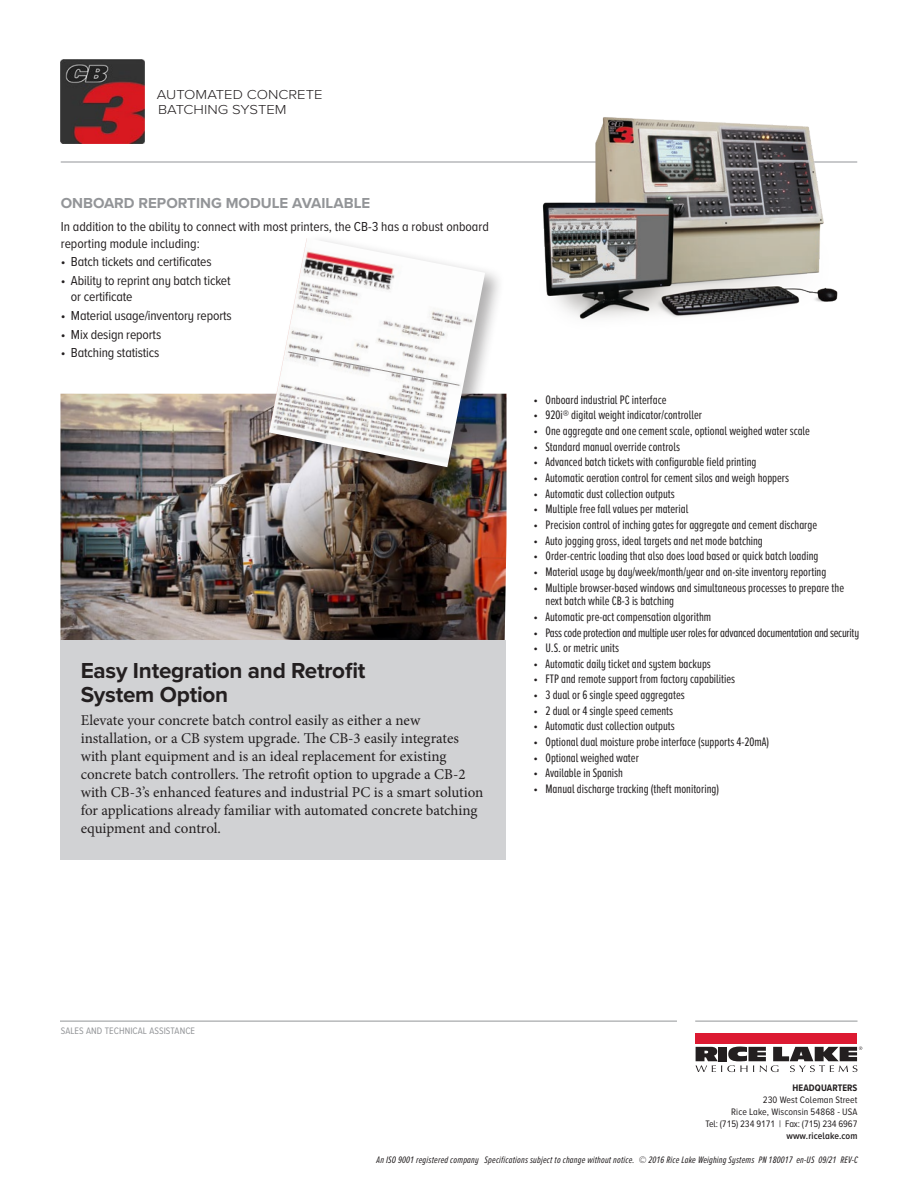
<style>
.page{position:relative;width:918px;height:1188px;background:#fff}
.page>*{position:absolute;margin:0;border:0;box-sizing:border-box;transform-origin:0 0}
.Sub_Headline__Dark{font:700 22.5px/24px "Proxima Nova";letter-spacing:-.01em;color:#231f20}
.Body_Copy{font:15px/18px "Minion Pro";letter-spacing:-.005em;color:#231f20}
.Headline__Dark{font:700 15px "Proxima Nova";color:#939598}
.Headline__Dark-2{font:13.5px/16.5px "Proxima Nova A Cond";letter-spacing:-.01em;color:#231f20}
.Model_Description{font:300 13.5px/15px "Proxima Nova";color:#231f20;scale:1.1 1}
.t1{font:12.75px/13.5px "Proxima Nova A Ex Cn";color:#231f20}
.t2{font:12.75px "Proxima Nova A Ex Cn";letter-spacing:-.02em;color:#231f20}
.RLWS_Signature_1{font:italic 9.75px "Proxima Nova A Ex Cn";letter-spacing:.02em;color:#231f20}
.t3{font:9.75px/12px "Proxima Nova A Cond";letter-spacing:.01em;color:#231f20;text-align:right}
.RLWS_Signature_1-2{font:9.75px "Proxima Nova A Cond";letter-spacing:.01em;color:#939598}
.s1{font-weight:700}
.s2{font-weight:600}
</style>
<div class="page">
<img style="left:60px;top:394px;width:447px;height:246px">
<img style="left:61px;top:60px;width:83px;height:83px">
<hr style="left:61px;top:162px;width:796px;height:1px;background:#939598">
<div style="left:266px;top:233px;width:239px;height:252px;background:#231f20;opacity:.35"></div>
<img style="left:269px;top:238px;width:216px;height:229px">
<img style="left:527px;top:117px;width:331px;height:202px">
<div style="left:696px;top:1033px;width:161px;height:10px;background:#dc1a32"></div>
<svg style="left:696px;top:1046px;width:166px;height:26px"></svg>
<hr style="left:60px;top:1021px;width:617px;height:1px;background:#939598">
<hr style="left:695px;top:1021px;width:163px;height:1px;background:#939598">
<div style="left:60px;top:640px;width:446px;height:219px;background:#d1d2d4"></div>
<p class="Model_Description" style="left:157px;top:86px;width:152px">AUTOMATED CONCRETE<br>BATCHING SYSTEM</p>
<p class="Headline__Dark" style="left:61px;top:192px;width:311px">ONBOARD REPORTING MODULE AVAILABLE</p>
<p class="Headline__Dark-2" style="left:61px;top:218px;width:430px">In addition to the ability to connect with most printers, the CB-3 has a robust onboard reporting module including:</p>
<p class="Headline__Dark-2" style="left:61px;top:253px;width:152px">• Batch tickets and certificates</p>
<p class="Headline__Dark-2" style="left:71px;top:272px;width:161px;text-indent:-10px">• Ability to reprint any batch ticket or certificate</p>
<p class="Headline__Dark-2" style="left:61px;top:307px;width:173px">• Material usage/inventory reports</p>
<p class="Headline__Dark-2" style="left:61px;top:326px;width:102px">• Mix design reports</p>
<p class="Headline__Dark-2" style="left:61px;top:344px;width:100px">• Batching statistics</p>
<p class="Sub_Headline__Dark" style="left:81px;top:658px;width:286px">Easy Integration and Retrofit<br>System Option</p>
<p class="Body_Copy" style="left:81px;top:712px;width:404px">Elevate your concrete batch control easily as either a new installation, or a CB system upgrade. The CB-3 easily integrates with plant equipment and is an ideal replacement for existing concrete batch controllers. The retrofit option to upgrade a CB-2 with CB-3’s enhanced features and industrial PC is a smart solution for applications already familiar with automated concrete batching equipment and control.</p>
<p class="t1" style="left:534px;top:392px;width:135px">• Onboard industrial PC interface</p>
<p class="t1" style="left:534px;top:408px;width:170px">• 920i® digital weight indicator/controller</p>
<p class="t1" style="left:534px;top:424px;width:278px">• One aggregate and one cement scale, optional weighed water scale</p>
<p class="t1" style="left:534px;top:439px;width:148px">• Standard manual override controls</p>
<p class="t1" style="left:534px;top:455px;width:224px">• Advanced batch tickets with configurable field printing</p>
<p class="t1" style="left:534px;top:471px;width:257px">• Automatic aeration control for cement silos and weigh hoppers</p>
<p class="t1" style="left:534px;top:486px;width:143px">• Automatic dust collection outputs</p>
<p class="t1" style="left:534px;top:502px;width:156px">• Multiple free fall values per material</p>
<p class="t1" style="left:534px;top:518px;width:285px">• Precision control of inching gates for aggregate and cement discharge</p>
<p class="t1" style="left:534px;top:533px;width:231px">• Auto jogging gross, ideal targets and net mode batching</p>
<p class="t1" style="left:534px;top:549px;width:286px">• Order-centric loading that also does load based or quick batch loading</p>
<p class="t1" style="left:534px;top:565px;width:294px">• Material usage by day/week/month/year and on-site inventory reporting</p>
<p class="t1" style="left:546px;top:580px;width:300px;text-indent:-12px">• Multiple browser-based windows and simultaneous processes to prepare the next batch while CB-3 is batching</p>
<p class="t1" style="left:534px;top:609px;width:179px">• Automatic pre-act compensation algorithm</p>
<p class="t2" style="left:534px;top:623px;width:327px">• Pass code protection and multiple user roles for advanced documentation and security</p>
<p class="t1" style="left:534px;top:641px;width:87px">• U.S. or metric units</p>
<p class="t1" style="left:534px;top:656px;width:179px">• Automatic daily ticket and system backups</p>
<p class="t1" style="left:534px;top:672px;width:203px">• FTP and remote support from factory capabilities</p>
<p class="t1" style="left:534px;top:688px;width:153px">• 3 dual or 6 single speed aggregates</p>
<p class="t1" style="left:534px;top:703px;width:141px">• 2 dual or 4 single speed cements</p>
<p class="t1" style="left:534px;top:719px;width:143px">• Automatic dust collection outputs</p>
<p class="t1" style="left:534px;top:735px;width:237px">• Optional dual moisture probe interface (supports 4-20mA)</p>
<p class="t1" style="left:534px;top:750px;width:107px">• Optional weighed water</p>
<p class="t1" style="left:534px;top:766px;width:91px">• Available in Spanish</p>
<p class="t1" style="left:534px;top:782px;width:187px">• Manual discharge tracking (theft monitoring)</p>
<p class="RLWS_Signature_1-2" style="left:61px;top:1024px;width:136px">SALES AND TECHNICAL ASSISTANCE</p>
<p class="t3" style="left:706px;top:1082px;width:153px"><span class="s1">HEADQUARTERS<br></span>230 West Coleman Street<br>Rice Lake, Wisconsin 54868 - USA<br>Tel: (715) 234 9171 | Fax: (715) 234 6967 <span class="s2">www.ricelake.com</span></p>
<p class="RLWS_Signature_1" style="left:377px;top:1153px;width:483px">An ISO 9001 registered company Specifications subject to change without notice. © 2016 Rice Lake Weighing Systems PN 180017 en-US 09/21 REV-C</p>
</div>
